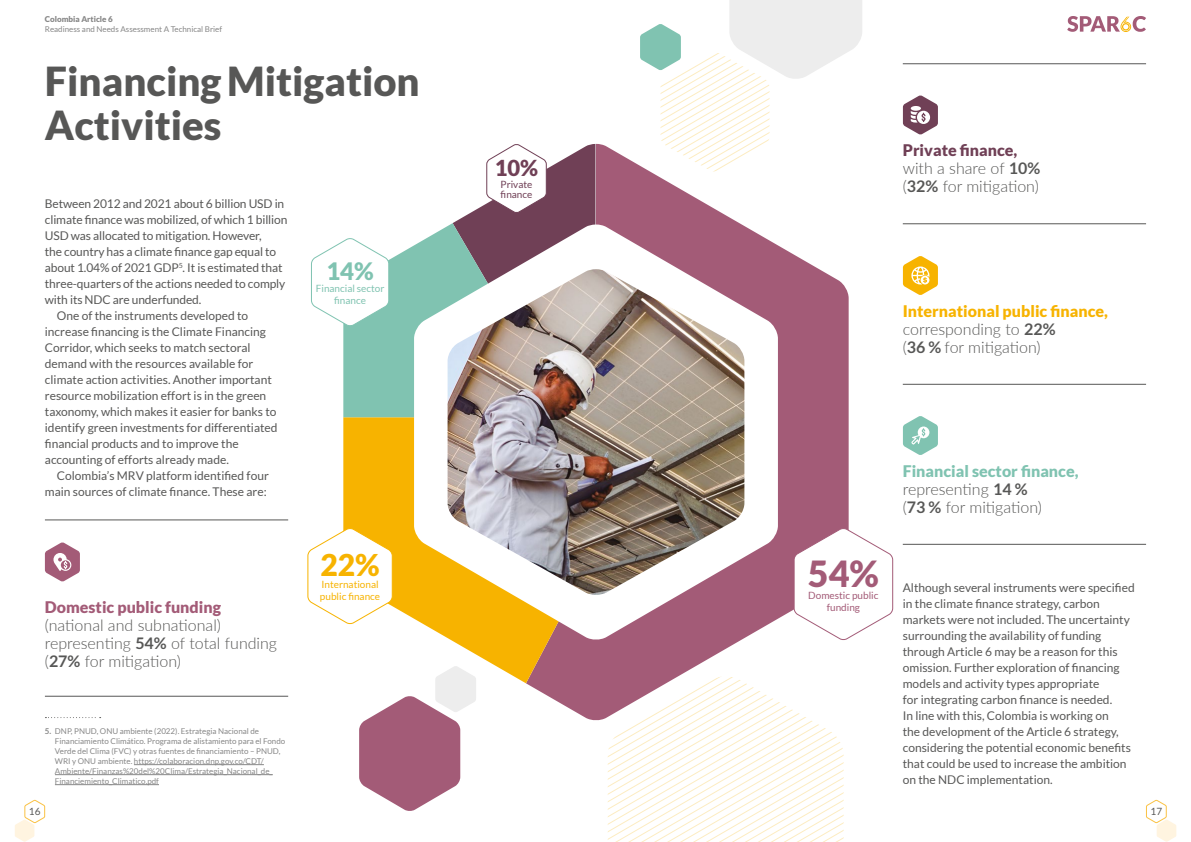
<style>
.page{position:relative;width:1191px;height:842px;background:#fff}
.page>*{position:absolute;margin:0;border:0;box-sizing:border-box;transform-origin:0 0}
.t1{font:900 40px/44px "Lato";color:#575756}
.t2{font:900 36px "Lato";color:#a35b77}
.t3{font:900 30px "Lato";color:#f7b300}
.t4{font:900 24px "Lato";color:#80c3b1}
.t5{font:900 22px "Lato";color:#704056}
.t6{font:300 16px/18px "Lato";color:#575756}
.t7{font:900 16px "Lato";color:#a35b77}
.t8{font:12px/16px "Lato";color:#575756}
.t9{font:10px/12px "Lato";color:#f7b300}
.t10{font:10px/12px "Lato";color:#80c3b1;text-align:center}
.t11{font:10px/12px "Lato";color:#a35b77;text-align:center}
.t12{font:10px/10px "Lato";color:#704056}
.t13{font:10px "Lato";color:#575756}
.t14{font:8px/10px "Lato";color:#878787}
.t15{font:900 8px "Lato";color:#878787}
.s1{font-weight:700}
.s2{font-weight:900;color:#704056}
.s3{font-weight:900;color:#f7b300}
.s4{font-weight:900;color:#80c3b1}
</style>
<div class="page">
<svg style="left:607px;top:721px;width:236px;height:121px"></svg>
<svg style="left:359px;top:683px;width:117px;height:128px"></svg>
<svg style="left:640px;top:0;width:222px;height:144px"></svg>
<svg style="left:526px;top:144px;width:322px;height:577px"></svg>
<svg style="left:343px;top:417px;width:215px;height:266px"></svg>
<hr style="left:45px;top:520px;width:243px;height:1px;background:#575756">
<hr style="left:45px;top:696px;width:243px;height:1px;background:#575756">
<hr style="left:902px;top:224px;width:244px;height:1px;background:#575756">
<hr style="left:902px;top:384px;width:244px;height:1px;background:#575756">
<hr style="left:902px;top:544px;width:244px;height:1px;background:#575756">
<hr style="left:902px;top:64px;width:244px;height:1px;background:#575756">
<svg style="left:793px;top:527px;width:100px;height:114px"></svg>
<svg style="left:307px;top:527px;width:86px;height:98px"></svg>
<svg style="left:311px;top:144px;width:284px;height:273px"></svg>
<svg style="left:45px;top:542px;width:35px;height:39px"></svg>
<svg style="left:903px;top:95px;width:35px;height:40px"></svg>
<svg style="left:903px;top:256px;width:35px;height:39px"></svg>
<svg style="left:903px;top:416px;width:35px;height:39px"></svg>
<hr style="left:134px;top:764px;width:130px;height:1px;background:#878787">
<hr style="left:55px;top:774px;width:218px;height:1px;background:#878787">
<hr style="left:55px;top:784px;width:104px;height:1px;background:#878787">
<svg style="left:45px;top:717px;width:56px;height:1px"></svg>
<svg style="left:1146px;top:799px;width:30px;height:43px"></svg>
<svg style="left:15px;top:799px;width:30px;height:43px"></svg>
<svg style="left:1067px;top:16px;width:79px;height:16px"></svg>
<p class="t15" style="left:45px;top:14px;width:69px">Colombia Article 6</p>
<p class="t14" style="left:45px;top:24px;width:179px">Readiness and Needs Assessment A Technical Brief</p>
<h1 class="t1" style="left:45px;top:59px;width:376px">Financing Mitigation<br>Activities</h1>
<p class="t8" style="left:45px;top:196px;width:241px">Between 2012 and 2021 about 6 billion USD in</p>
<p class="t8" style="left:45px;top:212px;width:244px">climate finance was mobilized, of which 1 billion</p>
<p class="t8" style="left:45px;top:228px;width:218px">USD was allocated to mitigation. However,</p>
<p class="t8" style="left:45px;top:244px;width:233px">the country has a climate finance gap equal to</p>
<p class="t8" style="left:45px;top:260px;width:239px">about 1.04% of 2021 GDP<sup>5</sup>. It is estimated that</p>
<p class="t8" style="left:45px;top:276px;width:242px">three-quarters of the actions needed to comply</p>
<p class="t8" style="left:45px;top:292px;width:158px">with its NDC are underfunded.</p>
<p class="t8" style="left:57px;top:308px;width:193px">One of the instruments developed to</p>
<p class="t8" style="left:45px;top:324px;width:222px">increase financing is the Climate Financing</p>
<p class="t8" style="left:45px;top:340px;width:207px">Corridor, which seeks to match sectoral</p>
<p class="t8" style="left:45px;top:356px;width:210px">demand with the resources available for</p>
<p class="t8" style="left:45px;top:372px;width:228px">climate action activities. Another important</p>
<p class="t8" style="left:45px;top:388px;width:223px">resource mobilization effort is in the green</p>
<p class="t8" style="left:45px;top:404px;width:233px">taxonomy, which makes it easier for banks to</p>
<p class="t8" style="left:45px;top:420px;width:234px">identify green investments for differentiated</p>
<p class="t8" style="left:45px;top:436px;width:195px">financial products and to improve the</p>
<p class="t8" style="left:45px;top:452px;width:185px">accounting of efforts already made.</p>
<p class="t8" style="left:57px;top:468px;width:213px">Colombia’s MRV platform identified four</p>
<p class="t8" style="left:45px;top:484px;width:223px">main sources of climate finance. These are:</p>
<h3 class="t7" style="left:45px;top:598px;width:178px">Domestic public funding</h3>
<h3 class="t6" style="left:45px;top:616px;width:234px">(national and subnational) representing <span class="s1">54%</span> of total funding (<span class="s1">27%</span> for mitigation)</h3>
<p class="t14" style="left:55px;top:726px;width:232px;text-indent:-10px"><span class="s1">5.</span> DNP, PNUD, ONU ambiente (2022). Estrategia Nacional de Financiamiento Climático. Programa de alistamiento para el Fondo Verde del Clima (FVC) y otras fuentes de financiamiento – PNUD, WRI y ONU ambiente. https://colaboracion.dnp.gov.co/CDT/ Ambiente/Finanzas%20del%20Clima/Estrategia_Nacional_de_ Financiemiento_Climatico.pdf</p>
<h3 class="t4" style="left:326px;top:257px;width:49px">14%</h3>
<p class="t10" style="left:316px;top:282px;width:70px">Financial sector finance</p>
<h3 class="t3" style="left:320px;top:548px;width:61px">22%</h3>
<p class="t9" style="left:320px;top:578px;width:62px">International public finance</p>
<h3 class="t5" style="left:495px;top:155px;width:45px">10%</h3>
<p class="t12" style="left:500px;top:180px;width:33px">Private finance</p>
<h3 class="t6" style="left:902px;top:141px;width:139px"><span class="s2">Private finance, </span>with a share of <span class="s1">10% </span>(<span class="s1">32%</span> for mitigation)</h3>
<h3 class="t6" style="left:902px;top:302px;width:207px"><span class="s3">International public finance, </span>corresponding to <span class="s1">22%<br></span>(<span class="s1">36 %</span> for mitigation)</h3>
<h2 class="t2" style="left:807px;top:552px;width:73px">54%</h2>
<p class="t11" style="left:808px;top:589px;width:72px">Domestic public funding</p>
<h3 class="t6" style="left:902px;top:462px;width:177px"><span class="s4">Financial sector finance, </span>representing <span class="s1">14 %<br></span>(<span class="s1">73 %</span> for mitigation)</h3>
<p class="t8" style="left:902px;top:580px;width:233px">Although several instruments were specified in the climate finance strategy, carbon markets were not included. The uncertainty surrounding the availability of funding through Article 6 may be a reason for this omission. Further exploration of financing models and activity types appropriate<br>for integrating carbon finance is needed.<br>In line with this, Colombia is working on<br>the development of the Article 6 strategy, considering the potential economic benefits that could be used to increase the ambition on the NDC implementation.</p>
<p class="t13" style="left:29px;top:806px;width:13px">16</p>
<p class="t13" style="left:1150px;top:806px;width:13px">17</p>
</div>
